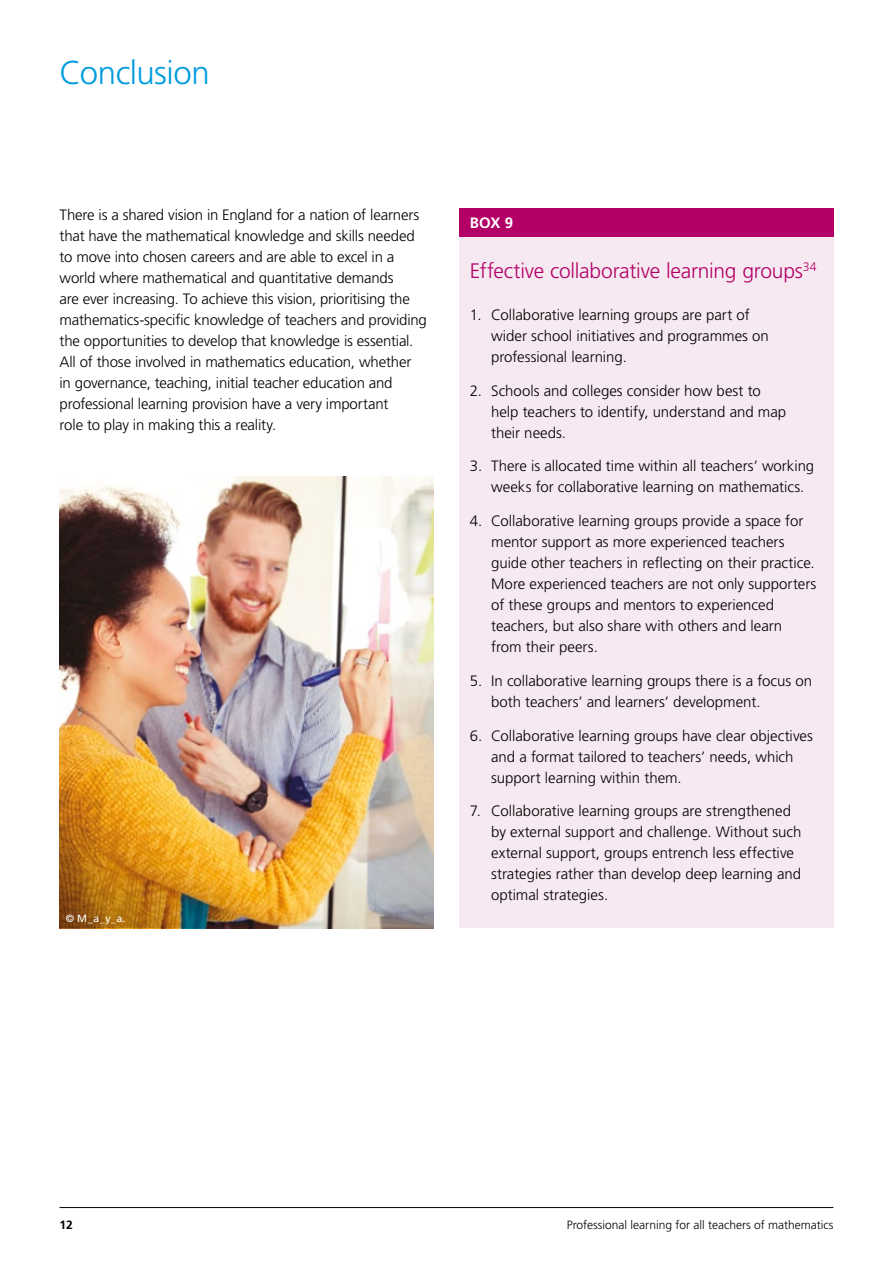
<style>
.page{position:relative;width:893px;height:1263px;background:#fff}
.page>*{position:absolute;margin:0;border:0;box-sizing:border-box;transform-origin:0 0}
.t1{font:300 33px "Frutiger LT Pro";letter-spacing:-.015em;color:#009cde}
.t2{font:300 21px "Frutiger LT Pro";letter-spacing:-.01em;color:#b20066}
.t3{font:300 15px/21px "Frutiger LT Pro";letter-spacing:-.005em;color:#000}
.t4{font:700 15px "Frutiger LT Pro";color:#fff}
.t5{font:300 12px "Frutiger LT Pro";color:#000}
.t6{font:700 12px "Frutiger LT Pro";color:#000}
.t7{font:10.5px "Frutiger LT Pro";color:#fff}
</style>
<div class="page">
<hr style="left:60px;top:1207px;width:773px;height:1px;background:#000">
<img style="left:60px;top:477px;width:374px;height:451px">
<div style="left:459px;top:237px;width:374px;height:691px;background:#f7e9f1"></div>
<div style="left:459px;top:208px;width:374px;height:29px;background:#b20066"></div>
<h1 class="t1" style="left:60px;top:54px;width:152px">Conclusion</h1>
<p class="t3" style="left:60px;top:204px;width:369px">There is a shared vision in England for a nation of learners that have the mathematical knowledge and skills needed to move into chosen careers and are able to excel in a world where mathematical and quantitative demands<br>are ever increasing. To achieve this vision, prioritising the mathematics-specific knowledge of teachers and providing the opportunities to develop that knowledge is essential.<br>All of those involved in mathematics education, whether<br>in governance, teaching, initial teacher education and professional learning provision have a very important<br>role to play in making this a reality.</p>
<p class="t7" style="left:66px;top:912px;width:61px">© M_a_y_a.</p>
<p class="t4" style="left:470px;top:214px;width:45px">BOX 9</p>
<h2 class="t2" style="left:470px;top:258px;width:348px">Effective collaborative learning groups<sup>34</sup></h2>
<p class="t3" style="left:491px;top:304px;width:279px;text-indent:-21px">1. Collaborative learning groups are part of wider school initiatives and programmes on professional learning.</p>
<p class="t3" style="left:491px;top:380px;width:297px;text-indent:-21px">2. Schools and colleges consider how best to help teachers to identify, understand and map their needs.</p>
<p class="t3" style="left:491px;top:456px;width:325px;text-indent:-21px">3. There is allocated time within all teachers’ working weeks for collaborative learning on mathematics.</p>
<p class="t3" style="left:491px;top:511px;width:327px;text-indent:-21px">4. Collaborative learning groups provide a space for mentor support as more experienced teachers guide other teachers in reflecting on their practice.<br>More experienced teachers are not only supporters of these groups and mentors to experienced teachers, but also share with others and learn from their peers.</p>
<p class="t3" style="left:491px;top:670px;width:322px;text-indent:-21px">5. In collaborative learning groups there is a focus on both teachers’ and learners’ development.</p>
<p class="t3" style="left:491px;top:725px;width:323px;text-indent:-21px">6. Collaborative learning groups have clear objectives and a format tailored to teachers’ needs, which support learning within them.</p>
<p class="t3" style="left:491px;top:801px;width:312px;text-indent:-21px">7. Collaborative learning groups are strengthened by external support and challenge. Without such external support, groups entrench less effective strategies rather than develop deep learning and optimal strategies.</p>
<p class="t6" style="left:60px;top:1218px;width:15px">12</p>
<p class="t5" style="left:567px;top:1218px;width:268px">Professional learning for all teachers of mathematics</p>
</div>
